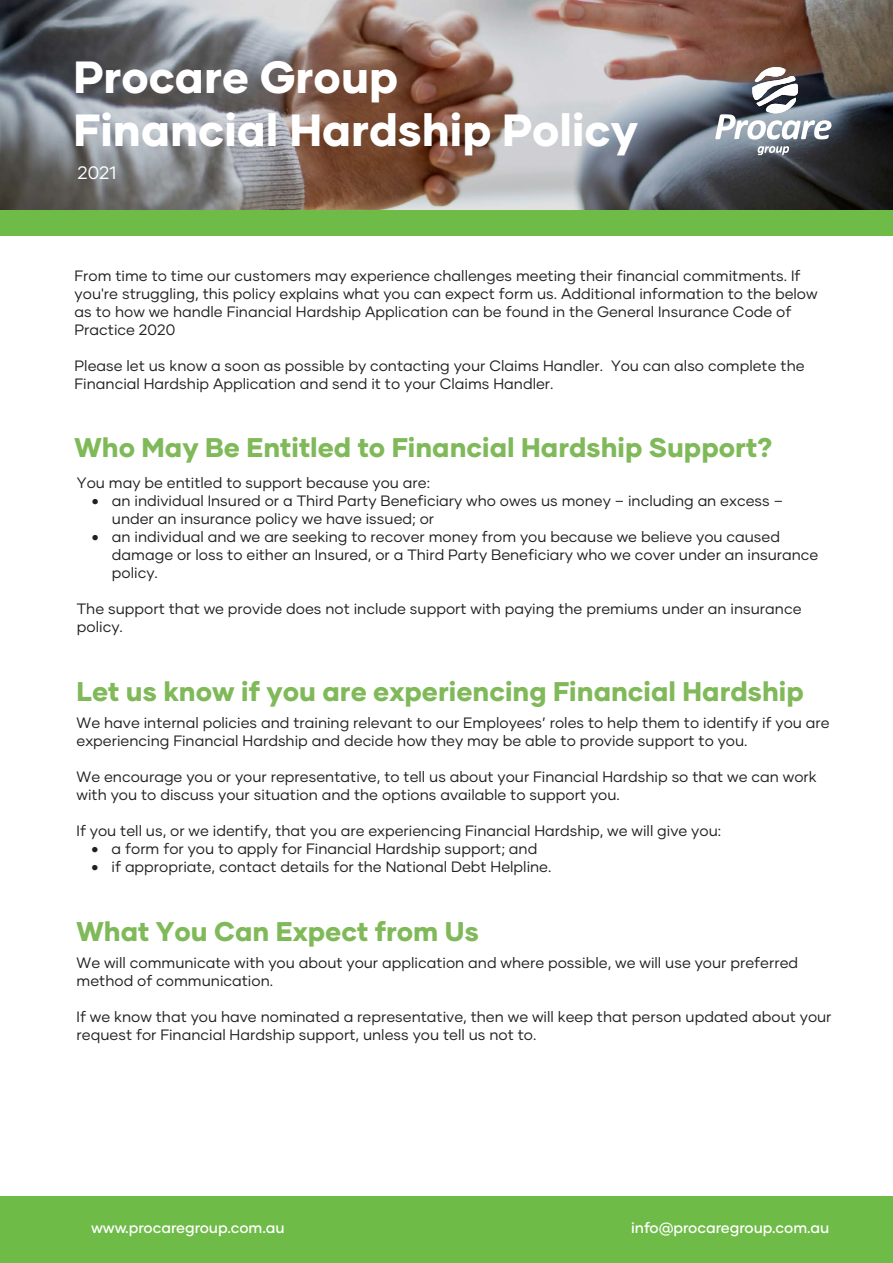
<style>
.page{position:relative;width:893px;height:1263px;background:#fff}
.page>*{position:absolute;margin:0;border:0;box-sizing:border-box;transform-origin:0 0}
.t1{font:800 45px/53.4px "Gilmer";color:#fff}
.t2{font:800 27px "Gilmer";color:#80b959}
.t3{font:18px "Gilmer";color:#fff}
.t4{font:15px/18px "Gilmer";color:#231f20}
.t5{font:500 15px "Gilmer";color:#fff}
</style>
<div class="page">
<div style="left:0;top:1196px;width:893px;height:67px;background:#6fbb47"></div>
<img style="left:0;top:0;width:893px;height:236px">
<svg style="left:715px;top:67px;width:117px;height:73px"></svg>
<svg style="left:757px;top:146px;width:32px;height:9px"></svg>
<h1 class="t1" style="left:74px;top:50px;width:566px">Procare Group<br>Financial Hardship Policy</h1>
<p class="t3" style="left:78px;top:161px;width:41px">2021</p>
<p class="t4" style="left:75px;top:266px;width:744px">From time to time our customers may experience challenges meeting their financial commitments. If you're struggling, this policy explains what you can expect form us. Additional information to the below as to how we handle Financial Hardship Application can be found in the General Insurance Code of Practice 2020</p>
<p class="t4" style="left:75px;top:356px;width:731px">Please let us know a soon as possible by contacting your Claims Handler. You can also complete the<br>Financial Hardship Application and send it to your Claims Handler.</p>
<h2 class="t2" style="left:75px;top:430px;width:700px">Who May Be Entitled to Financial Hardship Support?</h2>
<p class="t4" style="left:77px;top:474px;width:355px">You may be entitled to support because you are:</p>
<p class="t4" style="left:112px;top:492px;width:673px;text-indent:-20px">• an individual Insured or a Third Party Beneficiary who owes us money – including an excess – under an insurance policy we have issued; or</p>
<p class="t4" style="left:112px;top:528px;width:708px;text-indent:-20px">• an individual and we are seeking to recover money from you because we believe you caused damage or loss to either an Insured, or a Third Party Beneficiary who we cover under an insurance policy.</p>
<p class="t4" style="left:77px;top:600px;width:726px">The support that we provide does not include support with paying the premiums under an insurance policy.</p>
<h2 class="t2" style="left:77px;top:674px;width:729px">Let us know if you are experiencing Financial Hardship</h2>
<p class="t4" style="left:77px;top:713px;width:755px">We have internal policies and training relevant to our Employees’ roles to help them to identify if you are experiencing Financial Hardship and decide how they may be able to provide support to you.</p>
<p class="t4" style="left:77px;top:767px;width:742px">We encourage you or your representative, to tell us about your Financial Hardship so that we can work with you to discuss your situation and the options available to support you.</p>
<p class="t4" style="left:77px;top:821px;width:646px">If you tell us, or we identify, that you are experiencing Financial Hardship, we will give you:</p>
<p class="t4" style="left:92px;top:839px;width:447px">• a form for you to apply for Financial Hardship support; and</p>
<p class="t4" style="left:92px;top:857px;width:461px">• if appropriate, contact details for the National Debt Helpline.</p>
<h2 class="t2" style="left:77px;top:914px;width:404px">What You Can Expect from Us</h2>
<p class="t4" style="left:77px;top:953px;width:723px">We will communicate with you about your application and where possible, we will use your preferred method of communication.</p>
<p class="t4" style="left:77px;top:1007px;width:756px">If we know that you have nominated a representative, then we will keep that person updated about your request for Financial Hardship support, unless you tell us not to.</p>
<p class="t5" style="left:91px;top:1218px;width:195px">www.procaregroup.com.au</p>
<p class="t5" style="left:631px;top:1218px;width:200px">info@procaregroup.com.au</p>
</div>
